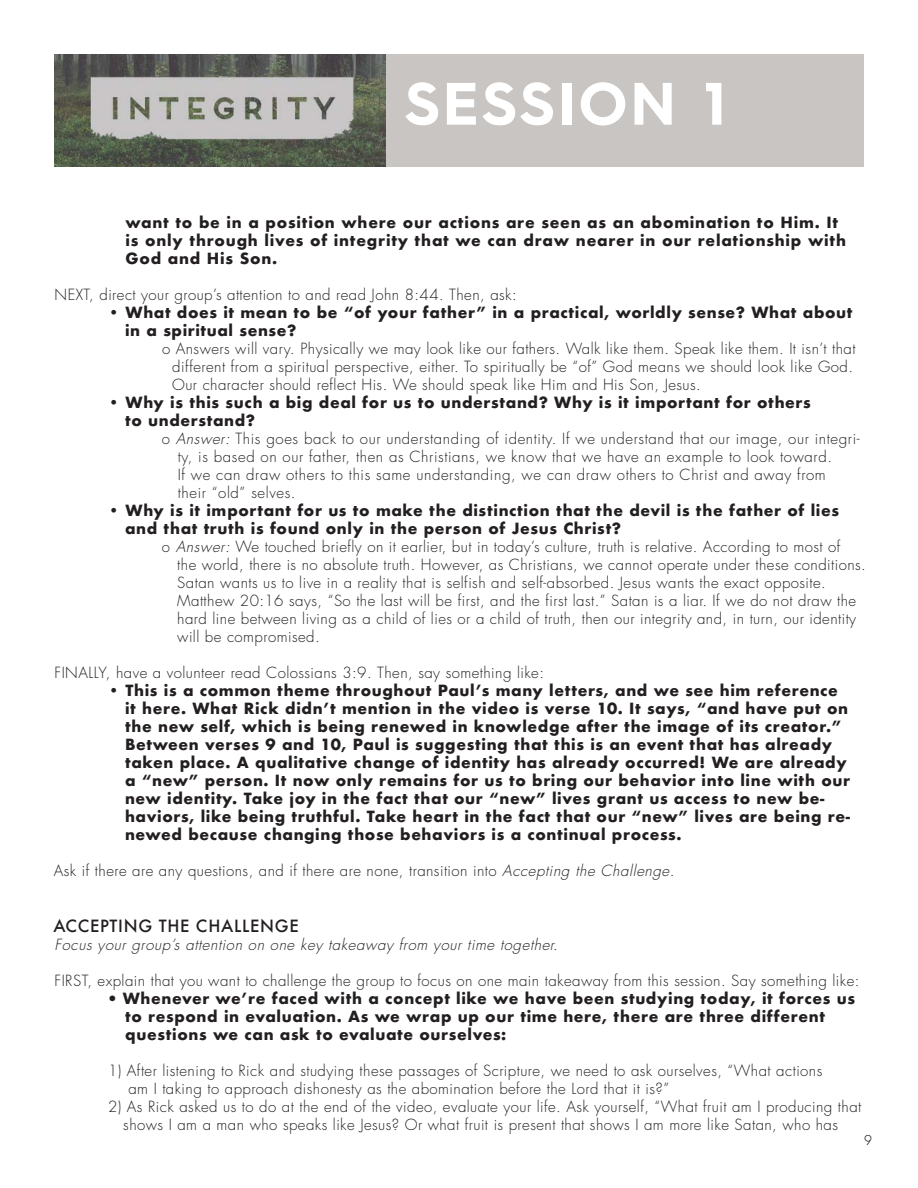
<style>
.page{position:relative;width:918px;height:1188px;background:#fff}
.page>*{position:absolute;margin:0;border:0;box-sizing:border-box;transform-origin:0 0}
.Paragraph_Style_1{font:700 60px "Hurme Geometric Sans 4";letter-spacing:.05em;color:#fff}
.t1{font:500 16.5px "Futura";letter-spacing:.04em;color:#231f20}
.t2{font:300 15px "Futura Std";letter-spacing:.03em;color:#231f20}
.t3{font:700 15px "Futura";letter-spacing:.04em;color:#231f20}
.t4{font:italic 300 15px "Futura Std";color:#231f20}
.t5{font:300 14.25px "Hurme Geometric Sans 4";color:#231f20}
.s1{font-style:italic}
.s2{font-family:"Futura Std";font-weight:300}
</style>
<div class="page">
<img style="left:54px;top:54px;width:332px;height:113px">
<div style="left:386px;top:54px;width:478px;height:113px;background:#c8c5c3"></div>
<p class="Paragraph_Style_1" style="left:405px;top:62px;width:322px">SESSION 1</p>
<p class="t3" style="left:126px;top:212px;width:714px">want to be in a position where our actions are seen as an abomination to Him. It</p>
<p class="t3" style="left:126px;top:230px;width:722px">is only through lives of integrity that we can draw nearer in our relationship with</p>
<p class="t3" style="left:126px;top:248px;width:153px">God and His Son.</p>
<p class="t2" style="left:55px;top:286px;width:464px">NEXT, direct your group’s attention to and read John 8:44. Then, ask:</p>
<p class="t3" style="left:108px;top:302px;width:746px">• What does it mean to be “of your father” in a practical, worldly sense? What about</p>
<p class="t3" style="left:125px;top:320px;width:173px">in a spiritual sense?</p>
<p class="t2" style="left:162px;top:340px;width:695px">o Answers will vary. Physically we may look like our fathers. Walk like them. Speak like them. It isn’t that</p>
<p class="t2" style="left:172px;top:358px;width:682px">different from a spiritual perspective, either. To spiritually be “of” God means we should look like God.</p>
<p class="t2" style="left:172px;top:376px;width:530px">Our character should reflect His. We should speak like Him and His Son, Jesus.</p>
<p class="t3" style="left:108px;top:392px;width:704px">• Why is this such a big deal for us to understand? Why is it important for others</p>
<p class="t3" style="left:125px;top:410px;width:132px">to understand?</p>
<p class="t2" style="left:162px;top:430px;width:699px">o <span class="s1">Answer:</span> This goes back to our understanding of identity. If we understand that our image, our integri-</p>
<p class="t2" style="left:178px;top:448px;width:656px">ty, is based on our father, then as Christians, we know that we have an example to look toward.</p>
<p class="t2" style="left:178px;top:466px;width:650px">If we can draw others to this same understanding, we can draw others to Christ and away from</p>
<p class="t2" style="left:178px;top:484px;width:119px">their “old” selves.</p>
<p class="t3" style="left:108px;top:500px;width:733px">• Why is it important for us to make the distinction that the devil is the father of lies</p>
<p class="t3" style="left:125px;top:518px;width:498px">and that truth is found only in the person of Jesus Christ?</p>
<p class="t2" style="left:162px;top:538px;width:680px">o <span class="s1">Answer:</span> We touched briefly on it earlier, but in today’s culture, truth is relative. According to most of</p>
<p class="t2" style="left:177px;top:556px;width:690px">the world, there is no absolute truth. However, as Christians, we cannot operate under these conditions.</p>
<p class="t2" style="left:177px;top:574px;width:650px">Satan wants us to live in a reality that is selfish and self-absorbed. Jesus wants the exact opposite.</p>
<p class="t2" style="left:177px;top:592px;width:680px">Matthew 20:16 says, “So the last will be first, and the first last.” Satan is a liar. If we do not draw the</p>
<p class="t2" style="left:177px;top:610px;width:680px">hard line between living as a child of lies or a child of truth, then our integrity and, in turn, our identity</p>
<p class="t2" style="left:177px;top:628px;width:144px">will be compromised.</p>
<p class="t2" style="left:55px;top:664px;width:491px">FINALLY, have a volunteer read Colossians 3:9. Then, say something like:</p>
<p class="t3" style="left:108px;top:680px;width:731px">• This is a common theme throughout Paul’s many letters, and we see him reference</p>
<p class="t3" style="left:125px;top:698px;width:725px">it here. What Rick didn’t mention in the video is verse 10. It says, “and have put on</p>
<p class="t3" style="left:125px;top:716px;width:718px">the new self, which is being renewed in knowledge after the image of its creator.”</p>
<p class="t3" style="left:125px;top:734px;width:709px">Between verses 9 and 10, Paul is suggesting that this is an event that has already</p>
<p class="t3" style="left:125px;top:752px;width:723px">taken place. A qualitative change of identity has already occurred! We are already</p>
<p class="t3" style="left:125px;top:770px;width:726px">a “new” person. It now only remains for us to bring our behavior into line with our</p>
<p class="t3" style="left:125px;top:788px;width:701px">new identity. Take joy in the fact that our “new” lives grant us access to new be-</p>
<p class="t3" style="left:125px;top:806px;width:727px">haviors, like being truthful. Take heart in the fact that our “new” lives are being re-</p>
<p class="t3" style="left:125px;top:824px;width:558px">newed because changing those behaviors is a continual process.</p>
<p class="t2" style="left:54px;top:862px;width:626px">Ask if there are any questions, and if there are none, transition into <span class="s1">Accepting the Challenge.</span></p>
<p class="t1" style="left:53px;top:915px;width:247px">ACCEPTING THE CHALLENGE</p>
<p class="t4" style="left:55px;top:936px;width:508px">Focus your group’s attention on one key takeaway from your time together.</p>
<p class="t2" style="left:55px;top:972px;width:806px">FIRST, explain that you want to challenge the group to focus on one main takeaway from this session. Say something like:</p>
<p class="t3" style="left:108px;top:988px;width:749px"><span class="s2">•</span> Whenever we’re faced with a concept like we have been studying today, it forces us</p>
<p class="t3" style="left:125px;top:1006px;width:701px">to respond in evaluation. As we wrap up our time here, there are three different</p>
<p class="t3" style="left:125px;top:1024px;width:383px">questions we can ask to evaluate ourselves:</p>
<p class="t2" style="left:108px;top:1062px;width:716px">1) After listening to Rick and studying these passages of Scripture, we need to ask ourselves, “What actions</p>
<p class="t2" style="left:128px;top:1080px;width:542px">am I taking to approach dishonesty as the abomination before the Lord that it is?”</p>
<p class="t2" style="left:108px;top:1098px;width:755px">2) As Rick asked us to do at the end of the video, evaluate your life. Ask yourself, “What fruit am I producing that</p>
<p class="t2" style="left:123px;top:1116px;width:716px">shows I am a man who speaks like Jesus? Or what fruit is present that shows I am more like Satan, who has</p>
<p class="t5" style="left:864px;top:1131px;width:9px">9</p>
</div>
